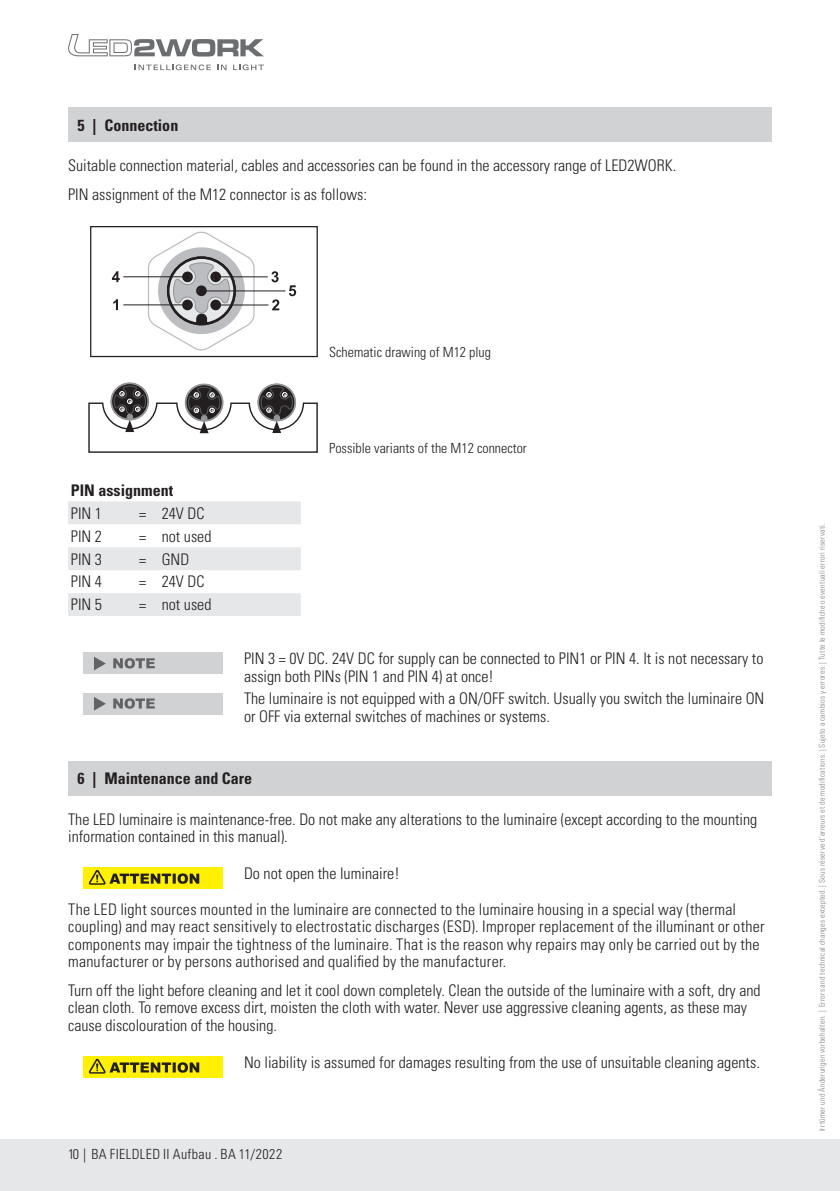
<style>
.page{position:relative;width:840px;height:1191px;background:#fff}
.page>*{position:absolute;margin:0;border:0;box-sizing:border-box;transform-origin:0 0}
.t1{font:300 condensed 16px/17.2px "Univers LT Std";color:#231f20}
.t2{font:700 condensed 16px "Univers LT Std";color:#231f20}
.t3{font:300 condensed 14px "Univers LT Std";color:#231f20}
.t4{font:300 condensed 14px "Univers LT Std";letter-spacing:.03em;color:#231f20}
.t5{font:300 condensed 8px "Univers LT Std";letter-spacing:.025em;color:#808285}
</style>
<div class="page">
<div style="left:0;top:1140px;width:839px;height:51px;background:#e6e7e9"></div>
<svg style="left:68px;top:34px;width:196px;height:23px"></svg>
<svg style="left:134px;top:64px;width:77px;height:6px"></svg>
<svg style="left:217px;top:65px;width:9px;height:5px"></svg>
<svg style="left:233px;top:64px;width:31px;height:6px"></svg>
<div style="left:68px;top:108px;width:703px;height:34px;background:#d1d2d4"></div>
<div style="left:90px;top:226px;width:227px;height:131px;border:1px solid #231f20"></div>
<svg style="left:147px;top:231px;width:108px;height:120px"></svg>
<div style="left:210px;top:300px;width:11px;height:10px;border:2px solid #231f20;border-radius:50%"></div>
<div style="left:211px;top:273px;width:9px;height:8px;background:#353132;border-radius:50%"></div>
<div style="left:210px;top:271px;width:11px;height:11px;border:2px solid #231f20;border-radius:50%"></div>
<div style="left:182px;top:271px;width:11px;height:11px;border:2px solid #231f20;border-radius:50%"></div>
<div style="left:196px;top:285px;width:11px;height:11px;border:2px solid #231f20;border-radius:50%"></div>
<hr style="left:123px;top:276px;width:64px;height:1px;background:#231f20">
<div style="left:184px;top:273px;width:7px;height:7px;background:#231f20;border-radius:50%"></div>
<hr style="left:216px;top:276px;width:51px;height:1px;background:#231f20">
<div style="left:213px;top:273px;width:6px;height:7px;background:#231f20;border-radius:50%"></div>
<hr style="left:123px;top:304px;width:64px;height:1px;background:#231f20">
<div style="left:184px;top:301px;width:7px;height:7px;background:#231f20;border-radius:50%"></div>
<hr style="left:215px;top:304px;width:53px;height:1px;background:#231f20">
<div style="left:212px;top:301px;width:7px;height:7px;background:#231f20;border-radius:50%"></div>
<hr style="left:202px;top:290px;width:83px;height:1px;background:#231f20">
<div style="left:198px;top:287px;width:7px;height:7px;background:#231f20;border-radius:50%"></div>
<svg style="left:112px;top:271px;width:8px;height:11px"></svg>
<svg style="left:113px;top:299px;width:5px;height:11px"></svg>
<svg style="left:271px;top:271px;width:7px;height:11px"></svg>
<svg style="left:289px;top:285px;width:7px;height:11px"></svg>
<svg style="left:272px;top:299px;width:7px;height:11px"></svg>
<svg style="left:88px;top:382px;width:230px;height:71px"></svg>
<svg style="left:68px;top:501px;width:232px;height:115px"></svg>
<div style="left:84px;top:652px;width:139px;height:22px;background:#d1d2d4"></div>
<svg style="left:94px;top:657px;width:12px;height:13px"></svg>
<svg style="left:113px;top:658px;width:42px;height:10px"></svg>
<div style="left:84px;top:693px;width:139px;height:21px;background:#d1d2d4"></div>
<svg style="left:94px;top:697px;width:12px;height:13px"></svg>
<svg style="left:113px;top:698px;width:42px;height:10px"></svg>
<div style="left:68px;top:761px;width:703px;height:34px;background:#d1d2d4"></div>
<div style="left:84px;top:867px;width:139px;height:21px;background:#fff101"></div>
<svg style="left:89px;top:870px;width:110px;height:14px"></svg>
<div style="left:84px;top:1056px;width:139px;height:21px;background:#fff101"></div>
<svg style="left:89px;top:1058px;width:110px;height:15px"></svg>
<p class="t2" style="left:77px;top:115px;width:102px">5 | Connection</p>
<p class="t1" style="left:68px;top:151px;width:609px;line-height:29.2px">Suitable connection material, cables and accessories can be found in the accessory range of LED2WORK.<br>PIN assignment of the M12 connector is as follows:</p>
<p class="t3" style="left:329px;top:344px;width:163px">Schematic drawing of M12 plug</p>
<p class="t2" style="left:71px;top:480px;width:104px">PIN assignment</p>
<p class="t1" style="left:71px;top:504px;width:33px">PIN 1</p>
<p class="t1" style="left:139px;top:504px;width:67px">= 24V DC</p>
<p class="t1" style="left:71px;top:527px;width:33px">PIN 2</p>
<p class="t1" style="left:139px;top:527px;width:74px">= not used</p>
<p class="t1" style="left:71px;top:550px;width:33px">PIN 3</p>
<p class="t1" style="left:139px;top:550px;width:52px">= GND</p>
<p class="t1" style="left:71px;top:573px;width:33px">PIN 4</p>
<p class="t1" style="left:139px;top:573px;width:67px">= 24V DC</p>
<p class="t1" style="left:71px;top:596px;width:33px">PIN 5</p>
<p class="t1" style="left:139px;top:596px;width:74px">= not used</p>
<p class="t3" style="left:329px;top:439px;width:199px">Possible variants of the M12 connector</p>
<p class="t1" style="left:244px;top:650px;width:520px">PIN 3 = 0V DC. 24V DC for supply can be connected to PIN1 or PIN 4. It is not necessary to assign both PINs (PIN 1 and PIN 4) at once!</p>
<p class="t1" style="left:244px;top:690px;width:521px">The luminaire is not equipped with a ON/OFF switch. Usually you switch the luminaire ON or OFF via external switches of machines or systems.</p>
<p class="t2" style="left:77px;top:768px;width:176px">6 | Maintenance and Care</p>
<p class="t1" style="left:68px;top:810px;width:690px">The LED luminaire is maintenance-free. Do not make any alterations to the luminaire (except according to the mounting information contained in this manual).</p>
<p class="t1" style="left:244px;top:865px;width:157px">Do not open the luminaire!</p>
<p class="t1" style="left:68px;top:901px;width:697px">The LED light sources mounted in the luminaire are connected to the luminaire housing in a special way (thermal coupling) and may react sensitively to electrostatic discharges (ESD). Improper replacement of the illuminant or other components may impair the tightness of the luminaire. That is the reason why repairs may only be carried out by the manufacturer or by persons authorised and qualified by the manufacturer.</p>
<p class="t1" style="left:68px;top:982px;width:693px">Turn off the light before cleaning and let it cool down completely. Clean the outside of the luminaire with a soft, dry and clean cloth. To remove excess dirt, moisten the cloth with water. Never use aggressive cleaning agents, as these may cause discolouration of the housing.</p>
<p class="t1" style="left:244px;top:1053px;width:517px">No liability is assumed for damages resulting from the use of unsuitable cleaning agents.</p>
<p class="t4" style="left:68px;top:1145px;width:215px">10 | BA FIELDLED II Aufbau . BA 11/2022</p>
<p class="t5" style="left:816px;top:1131px;width:610px;rotate:-90deg">Irrtümer und Änderungen vorbehalten. | Errors and technical changes excepted. | Sous réserve d’erreurs et de modifications. | Sujeto a cambios y errores. | Tutte le modifiche o eventuali errori riservati.</p>
</div>
